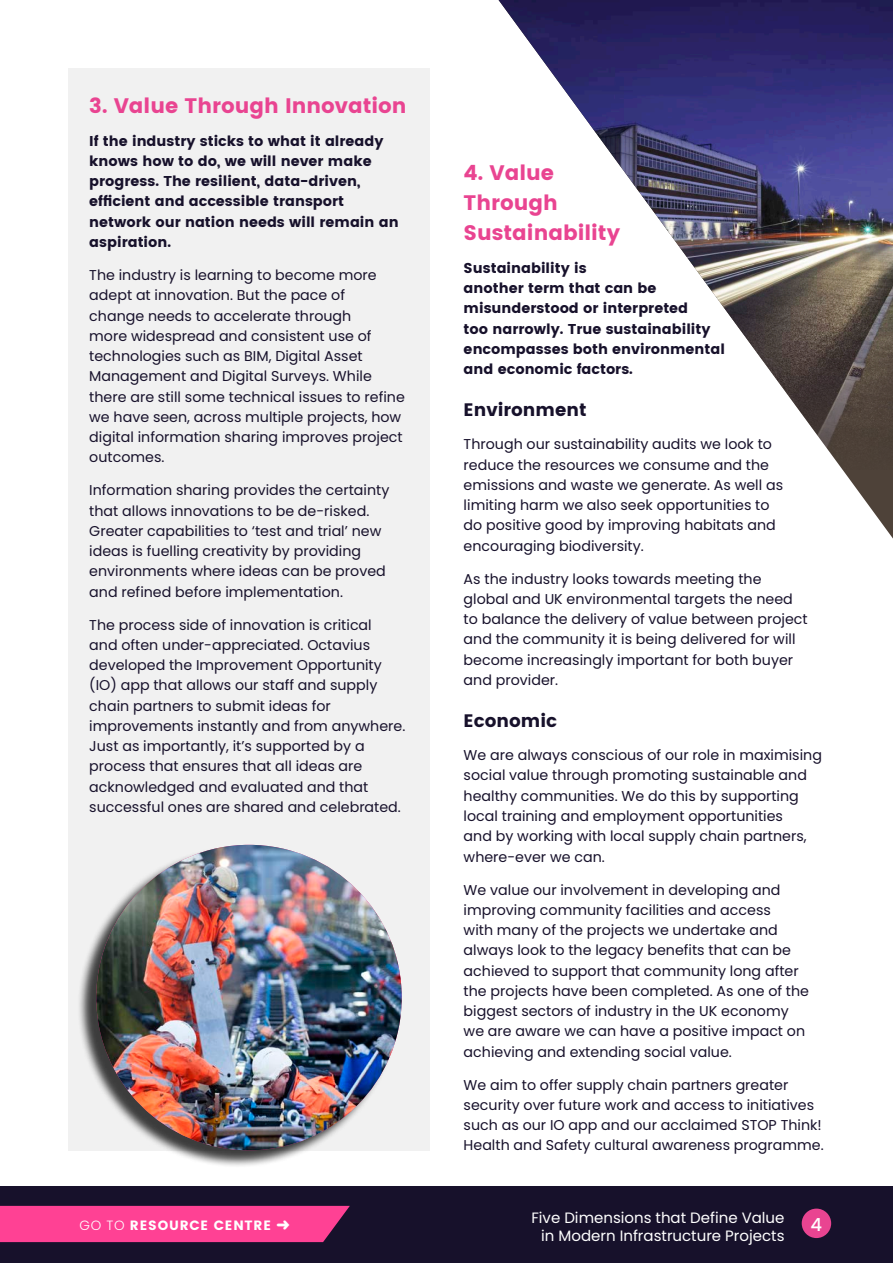
<style>
.page{position:relative;width:893px;height:1263px;background:#fff}
.page>*{position:absolute;margin:0;border:0;box-sizing:border-box;transform-origin:0 0}
.Main_body_text{font:21px/30px "Poppins";color:#e94491}
.Main_body_text-2{font:18px "Poppins";color:#17112b}
.t1{font:500 18px "Poppins";color:#fff}
.t2{font:15px/18px "Poppins";color:#fff;text-align:right}
.Main_body_text-3{font:14.25px/20.2px "Poppins";color:#17112b}
.Main_body_text-4{font:14.25px/20.2px "Poppins";color:#17112b}
.t3{font:13.35px "Poppins";letter-spacing:.06em;color:#fff}
.s1{font-weight:300}
</style>
<div class="page">
<div style="left:0;top:1187px;width:893px;height:76px;background:#17112b"></div>
<div style="left:802px;top:1208px;width:29px;height:30px;background:#e94491;border-radius:50%"></div>
<svg style="left:842px;top:469px;width:51px;height:69px"></svg>
<img style="left:499px;top:0;width:394px;height:469px">
<div style="left:68px;top:68px;width:361px;height:1082px;background:#f1f1f1"></div>
<div style="left:77px;top:846px;width:322px;height:321px;background:#000;opacity:.75"></div>
<img style="left:96px;top:845px;width:306px;height:305px;border-radius:153px">
<div style="left:0;top:1206px;width:350px;height:36px;background:#ff4194"></div>
<p class="Main_body_text" style="left:89px;top:90px;width:319px">3. Value Through Innovation</p>
<p class="Main_body_text-4" style="left:89px;top:131px;width:311px">If the industry sticks to what it already knows how to do, we will never make progress. The resilient, data-driven, efficient and accessible transport network our nation needs will remain an aspiration.</p>
<p class="Main_body_text-3" style="left:89px;top:265px;width:317px">The industry is learning to become more adept at innovation. But the pace of<br>change needs to accelerate through<br>more widespread and consistent use of technologies such as BIM, Digital Asset Management and Digital Surveys. While there are still some technical issues to refine we have seen, across multiple projects, how digital information sharing improves project outcomes.</p>
<p class="Main_body_text-3" style="left:89px;top:480px;width:302px">Information sharing provides the certainty that allows innovations to be de-risked.<br>Greater capabilities to ‘test and trial’ new ideas is fuelling creativity by providing environments where ideas can be proved and refined before implementation.</p>
<p class="Main_body_text-3" style="left:89px;top:614px;width:318px">The process side of innovation is critical<br>and often under-appreciated. Octavius developed the Improvement Opportunity (IO) app that allows our staff and supply chain partners to submit ideas for improvements instantly and from anywhere.<br>Just as importantly, it’s supported by a process that ensures that all ideas are acknowledged and evaluated and that successful ones are shared and celebrated.</p>
<p class="t3" style="left:79px;top:1218px;width:212px"><span class="s1">GO TO</span> RESOURCE CENTRE ➜</p>
<p class="Main_body_text" style="left:464px;top:158px;width:158px">4. Value<br>Through<br>Sustainability</p>
<p class="Main_body_text-4" style="left:464px;top:258px;width:263px">Sustainability is<br>another term that can be misunderstood or interpreted<br>too narrowly. True sustainability encompasses both environmental and economic factors.</p>
<p class="Main_body_text-2" style="left:464px;top:400px;width:124px">Environment</p>
<p class="Main_body_text-3" style="left:464px;top:434px;width:321px">Through our sustainability audits we look to reduce the resources we consume and the emissions and waste we generate. As well as limiting harm we also seek opportunities to do positive good by improving habitats and encouraging biodiversity.</p>
<p class="Main_body_text-3" style="left:464px;top:569px;width:346px">As the industry looks towards meeting the global and UK environmental targets the need to balance the delivery of value between project and the community it is being delivered for will become increasingly important for both buyer and provider.</p>
<p class="Main_body_text-2" style="left:464px;top:710px;width:95px">Economic</p>
<p class="Main_body_text-3" style="left:464px;top:745px;width:360px">We are always conscious of our role in maximising social value through promoting sustainable and healthy communities. We do this by supporting local training and employment opportunities<br>and by working with local supply chain partners, where-ever we can.</p>
<p class="Main_body_text-3" style="left:464px;top:879px;width:347px">We value our involvement in developing and improving community facilities and access<br>with many of the projects we undertake and always look to the legacy benefits that can be achieved to support that community long after the projects have been completed. As one of the biggest sectors of industry in the UK economy we are aware we can have a positive impact on achieving and extending social value.</p>
<p class="Main_body_text-3" style="left:464px;top:1074px;width:362px">We aim to offer supply chain partners greater security over future work and access to initiatives such as our IO app and our acclaimed STOP Think!<br>Health and Safety cultural awareness programme.</p>
<p class="t2" style="left:531px;top:1209px;width:255px">Five Dimensions that Define Value in Modern Infrastructure Projects</p>
<p class="t1" style="left:811px;top:1214px;width:13px">4</p>
</div>
